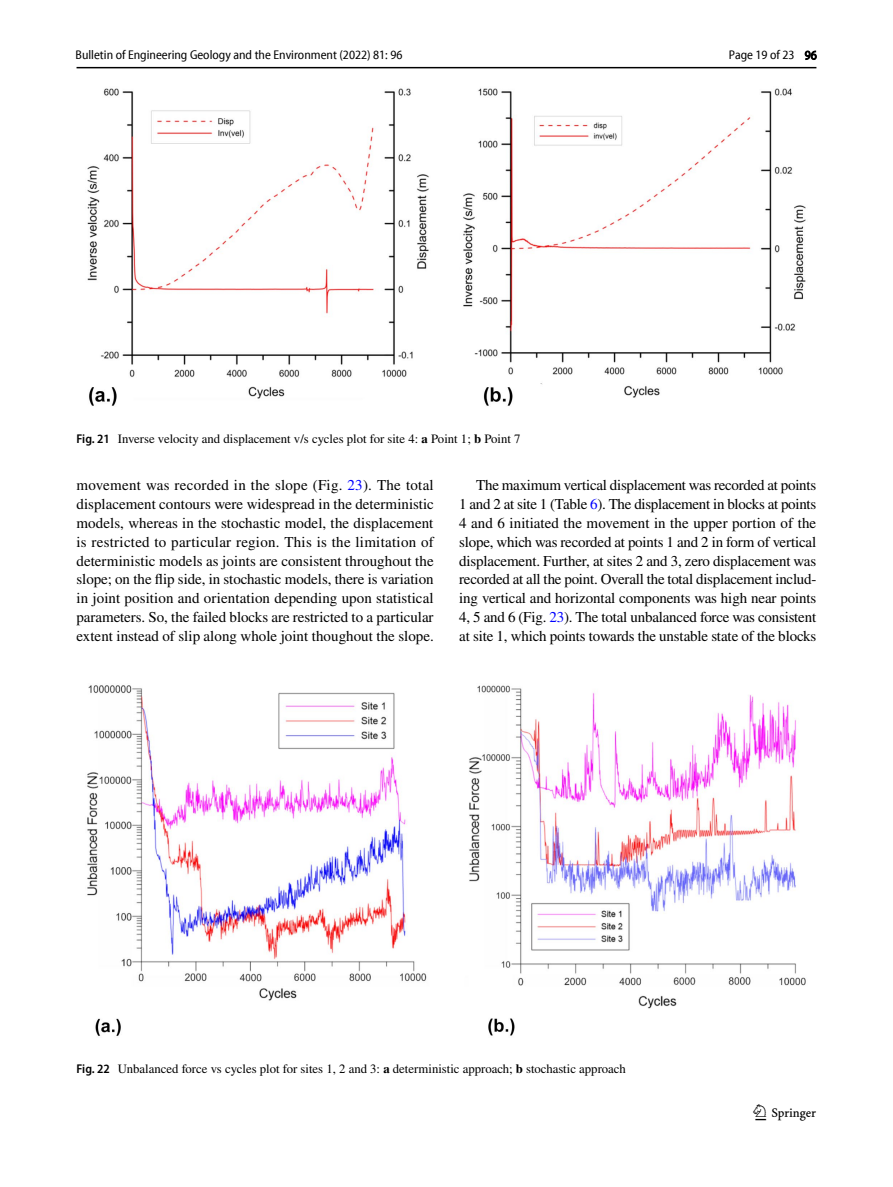
<style>
.page{position:relative;width:893px;height:1187px;background:#fff}
.page>*{position:absolute;margin:0;border:0;box-sizing:border-box;transform-origin:0 0}
.t1{font:22.5px "Springnew Regular 3";color:#000}
.t2{font:15px/18.8px "STIX";color:#000;text-align:justify}
.t3{font:12.75px "STIX";color:#000}
.t4{font:semi-condensed 12.75px "Myriad Pro Unic";color:#000}
.s1{font-family:"Myriad Pro";font-weight:600;font-stretch:semi-condensed}
.s2{font-weight:700}
.s3{color:#00f}
</style>
<div class="page">
<hr style="left:77px;top:67px;width:739px;height:1px;background:#000">
<img style="left:87px;top:88px;width:719px;height:318px">
<img style="left:87px;top:685px;width:719px;height:351px">
<p class="t4" style="left:76px;top:50px;width:328px">Bulletin of Engineering Geology and the Environment (2022) 81: 96</p>
<p class="t4" style="left:729px;top:50px;width:90px">Page 19 of 23 96</p>
<p class="t3" style="left:77px;top:429px;width:446px"><span class="s1">Fig. 21</span> Inverse velocity and displacement v/s cycles plot for site 4: <span class="s2">a</span> Point 1; <span class="s2">b</span> Point 7</p>
<p class="t2" style="left:77px;top:477px;width:359px">movement was recorded in the slope (Fig. <span class="s3">23</span>). The total displacement contours were widespread in the deterministic models, whereas in the stochastic model, the displacement is restricted to particular region. This is the limitation of deterministic models as joints are consistent throughout the slope; on the flip side, in stochastic models, there is variation in joint position and orientation depending upon statistical parameters. So, the failed blocks are restricted to a particular extent instead of slip along whole joint thoughout the slope.</p>
<p class="t2" style="left:459px;top:477px;width:359px;text-indent:17px">The maximum vertical displacement was recorded at points 1 and 2 at site 1 (Table <span class="s3">6</span>). The displacement in blocks at points 4 and 6 initiated the movement in the upper portion of the slope, which was recorded at points 1 and 2 in form of vertical displacement. Further, at sites 2 and 3, zero displacement was recorded at all the point. Overall the total displacement includ&shy;ing vertical and horizontal components was high near points 4, 5 and 6 (Fig. <span class="s3">23</span>). The total unbalanced force was consistent at site 1, which points towards the unstable state of the blocks</p>
<p class="t3" style="left:77px;top:1059px;width:551px"><span class="s1">Fig. 22</span> Unbalanced force vs cycles plot for sites 1, 2 and 3: <span class="s2">a</span> deterministic approach; <span class="s2">b</span> stochastic approach</p>
<h1 class="t1" style="left:755px;top:1104px;width:62px">1 3</h1>
</div>
